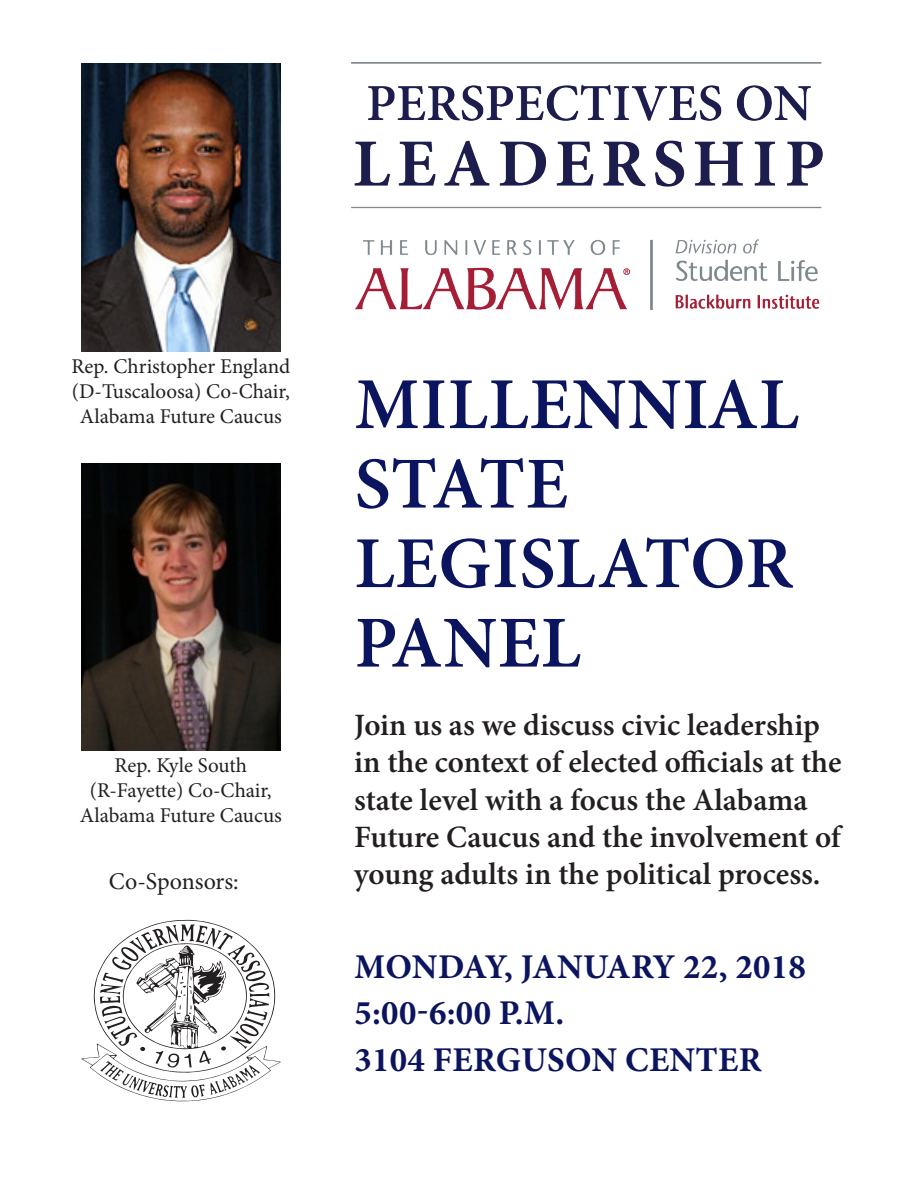
<style>
.page{position:relative;width:918px;height:1188px;background:#fff}
.page>*{position:absolute;margin:0;border:0;box-sizing:border-box;transform-origin:0 0}
.t1{font:600 73.2px/79.5px "Minion Pro";letter-spacing:.01em;color:#0b145e}
.t2{font:700 34.8px "Minion Pro";letter-spacing:.01em;color:#0b145e}
.t3{font:600 31.05px/37.3px "Minion Pro";color:#231f20}
.t4{font:24px "Minion Pro";letter-spacing:-.005em;color:#231f20}
.t5{font:21px/25.2px "Minion Pro";color:#231f20;text-align:center}
</style>
<div class="page">
<img style="left:351px;top:63px;width:471px;height:246px">
<img style="left:81px;top:64px;width:199px;height:287px">
<img style="left:81px;top:463px;width:199px;height:288px">
<svg style="left:81px;top:920px;width:199px;height:181px"></svg>
<p class="t5" style="left:72px;top:353px;width:220px">Rep. Christopher England</p>
<p class="t5" style="left:72px;top:379px;width:219px">(D-Tuscaloosa) Co-Chair,<br>Alabama Future Caucus</p>
<p class="t5" style="left:115px;top:753px;width:134px">Rep. Kyle South</p>
<p class="t5" style="left:90px;top:778px;width:183px">(R-Fayette) Co-Chair,</p>
<p class="t5" style="left:80px;top:803px;width:204px">Alabama Future Caucus</p>
<p class="t4" style="left:109px;top:865px;width:131px">Co-Sponsors:</p>
<p class="t1" style="left:355px;top:364px;width:446px">MILLENNIAL<br>STATE</p>
<p class="t1" style="left:355px;top:523px;width:440px">LEGISLATOR<br>PANEL</p>
<p class="t3" style="left:354px;top:706px;width:489px">Join us as we discuss civic leadership in the context of elected officials at the state level with a focus the Alabama Future Caucus and the involvement of young adults in the political process.</p>
<p class="t2" style="left:354px;top:942px;width:453px">MONDAY, JANUARY 22, 2018</p>
<p class="t2" style="left:354px;top:988px;width:211px">5:00-6:00 P.M.</p>
<p class="t2" style="left:354px;top:1035px;width:409px">3104 FERGUSON CENTER</p>
</div>
